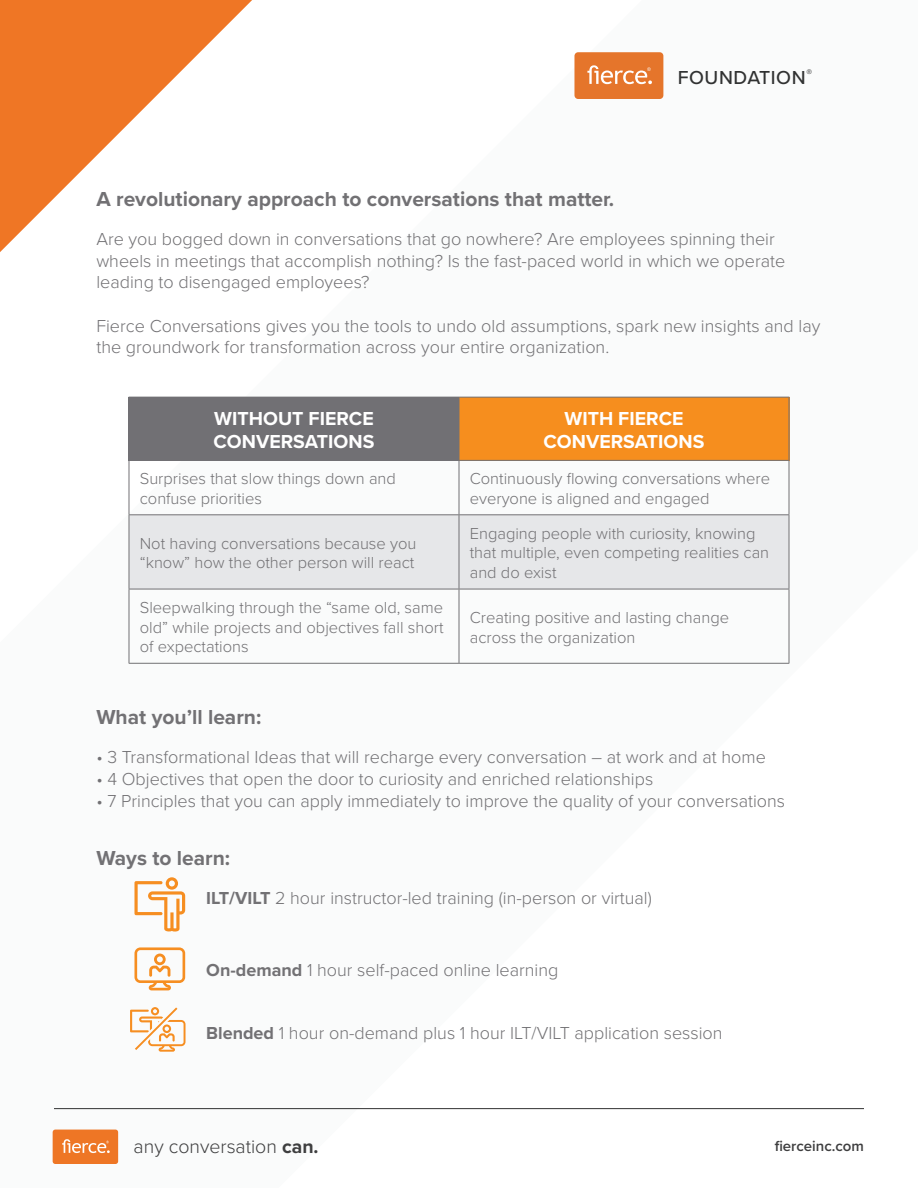
<style>
.page{position:relative;width:918px;height:1188px;background:#fff}
.page>*{position:absolute;margin:0;border:0;box-sizing:border-box;transform-origin:0 0}
.t1{font:700 21px "Proxima Nova";color:#727174}
.t2{font:700 19.5px/23.4px "Proxima Nova";color:#fff}
.t3{font:300 19.5px "Proxima Nova";color:#3e3e3f}
.t4{font:500 19.5px "Proxima Nova";letter-spacing:.025em;color:#313232}
.t5{font:300 18px/21.6px "Proxima Nova";color:#727174}
.t6{font:300 16.5px/19.8px "Proxima Nova";color:#727174}
.t7{font:600 15px "Proxima Nova";color:#3e3e3f}
.s1{font-weight:700}
</style>
<div class="page">
<div style="left:53px;top:1130px;width:65px;height:34px;background:#ee7625;border-radius:3px"></div>
<svg style="left:62px;top:1139px;width:48px;height:14px"></svg>
<hr style="left:54px;top:1108px;width:810px;height:1px;background:#313232">
<svg style="left:0;top:0;width:252px;height:252px;fill:#ef7625"></svg>
<div style="left:129px;top:397px;width:330px;height:63px;background:#717074"></div>
<div style="left:459px;top:397px;width:330px;height:63px;background:#f68e1e"></div>
<div style="left:130px;top:515px;width:659px;height:74px;background:#e6e7e9"></div>
<hr style="left:129px;top:461px;width:1px;height:53px;background:#727174">
<hr style="left:459px;top:461px;width:1px;height:53px;background:#727174">
<hr style="left:789px;top:461px;width:1px;height:53px;background:#727174">
<hr style="left:129px;top:514px;width:330px;height:1px;background:#727174">
<hr style="left:129px;top:515px;width:1px;height:74px;background:#727174">
<hr style="left:459px;top:514px;width:330px;height:1px;background:#727174">
<hr style="left:459px;top:515px;width:1px;height:74px;background:#727174">
<hr style="left:789px;top:515px;width:1px;height:74px;background:#727174">
<hr style="left:129px;top:589px;width:330px;height:1px;background:#727174">
<hr style="left:129px;top:589px;width:1px;height:74px;background:#727174">
<hr style="left:459px;top:589px;width:330px;height:1px;background:#727174">
<hr style="left:459px;top:589px;width:1px;height:74px;background:#727174">
<hr style="left:789px;top:589px;width:1px;height:74px;background:#727174">
<hr style="left:129px;top:663px;width:330px;height:1px;background:#727174">
<hr style="left:459px;top:663px;width:330px;height:1px;background:#727174">
<hr style="left:459px;top:397px;width:330px;height:1px;background:#727174">
<hr style="left:459px;top:397px;width:1px;height:63px;background:#727174">
<hr style="left:789px;top:397px;width:1px;height:63px;background:#727174">
<hr style="left:129px;top:460px;width:330px;height:1px;background:#727174">
<hr style="left:459px;top:460px;width:330px;height:1px;background:#727174">
<svg style="left:134px;top:877px;width:51px;height:55px"></svg>
<svg style="left:130px;top:1007px;width:56px;height:45px"></svg>
<svg style="left:134px;top:947px;width:51px;height:43px"></svg>
<div style="left:574px;top:52px;width:89px;height:47px;background:#e5752b;border-radius:4px"></div>
<svg style="left:587px;top:65px;width:65px;height:19px"></svg>
<p class="t4" style="left:678px;top:63px;width:136px">FOUNDATION<sup>®</sup></p>
<p class="t1" style="left:96px;top:183px;width:519px">A revolutionary approach to conversations that matter.</p>
<p class="t5" style="left:96px;top:227px;width:690px">Are you bogged down in conversations that go nowhere? Are employees spinning their wheels in meetings that accomplish nothing? Is the fast-paced world in which we operate leading to disengaged employees?</p>
<p class="t5" style="left:96px;top:314px;width:726px">Fierce Conversations gives you the tools to undo old assumptions, spark new insights and lay the groundwork for transformation across your entire organization.</p>
<p class="t2" style="left:214px;top:406px;width:162px">WITHOUT FIERCE<br>CONVERSATIONS</p>
<p class="t2" style="left:544px;top:406px;width:162px;text-align:center">WITH FIERCE<br>CONVERSATIONS</p>
<p class="t6" style="left:140px;top:468px;width:258px">Surprises that slow things down and confuse priorities</p>
<p class="t6" style="left:470px;top:468px;width:302px">Continuously flowing conversations where everyone is aligned and engaged</p>
<p class="t6" style="left:140px;top:532px;width:278px">Not having conversations because you “know” how the other person will react</p>
<p class="t6" style="left:470px;top:522px;width:301px">Engaging people with curiosity, knowing that multiple, even competing realities can and do exist</p>
<p class="t6" style="left:140px;top:597px;width:305px;text-align:justify">Sleepwalking through the “same old, same old” while projects and objectives fall short of expectations</p>
<p class="t6" style="left:470px;top:606px;width:261px">Creating positive and lasting change across the organization</p>
<p class="t1" style="left:96px;top:701px;width:166px">What you’ll learn:</p>
<p class="t5" style="left:96px;top:746px;width:671px">• 3 Transformational Ideas that will recharge every conversation – at work and at home</p>
<p class="t5" style="left:96px;top:767px;width:558px">• 4 Objectives that open the door to curiosity and enriched relationships</p>
<p class="t5" style="left:96px;top:789px;width:690px">• 7 Principles that you can apply immediately to improve the quality of your conversations</p>
<p class="t1" style="left:96px;top:842px;width:135px">Ways to learn:</p>
<p class="t5" style="left:206px;top:887px;width:447px"><span class="s1">ILT/VILT</span> 2 hour instructor-led training (in-person or virtual)</p>
<p class="t5" style="left:206px;top:958px;width:354px"><span class="s1">On-demand</span> 1 hour self-paced online learning</p>
<p class="t5" style="left:206px;top:1021px;width:518px"><span class="s1">Blended</span> 1 hour on-demand plus 1 hour ILT/VILT application session</p>
<p class="t3" style="left:134px;top:1132px;width:186px">any conversation <span class="s1">can.</span></p>
<p class="t7" style="left:775px;top:1134px;width:91px">fierceinc.com</p>
</div>
